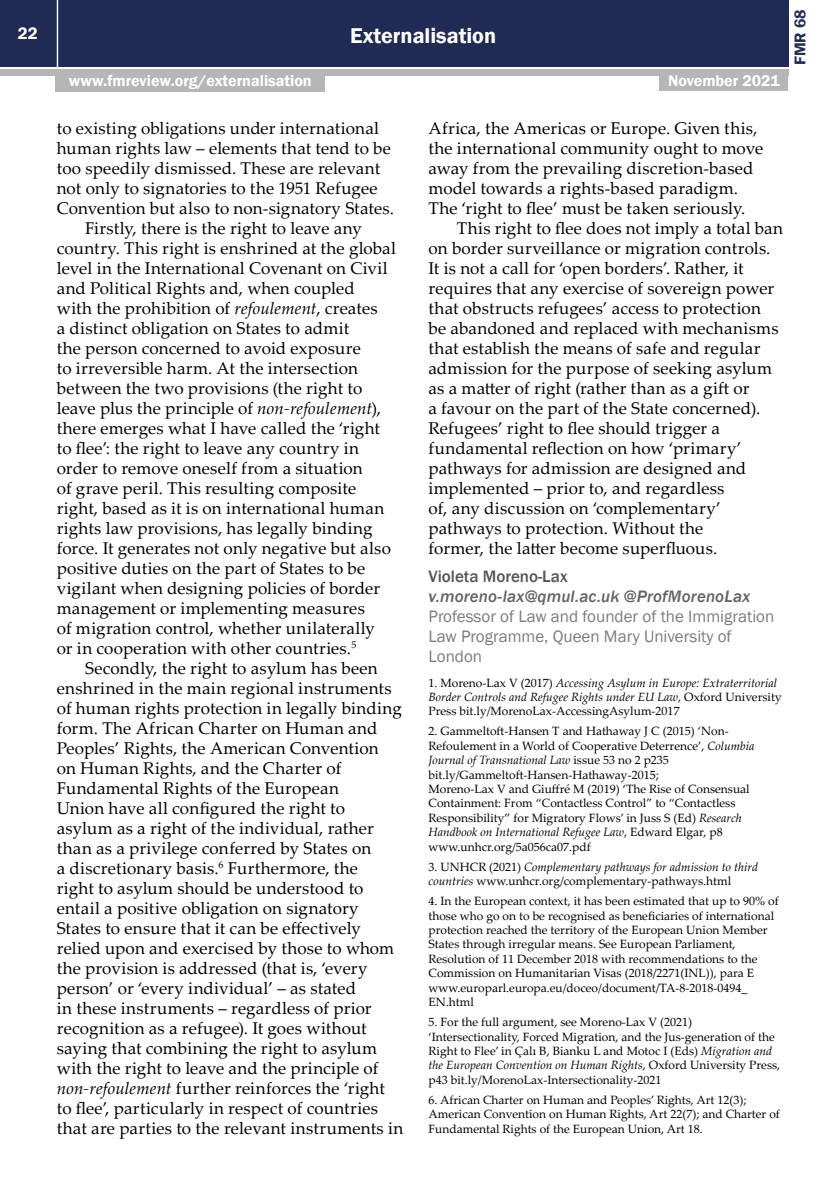
<style>
.page{position:relative;width:840px;height:1191px;background:#fff}
.page>*{position:absolute;margin:0;border:0;box-sizing:border-box;transform-origin:0 0}
.t1{font:600 22px "Franklin Gothic";color:#fff}
.t2{font:17px/20px "Palatino Linotype";letter-spacing:.01em;color:#000}
.t3{font:17px/20px "Franklin Gothic";color:#7c7c7c}
.t4{font:italic 500 17px "Franklin Gothic";letter-spacing:.01em;color:#636363}
.t5{font:500 17px "Franklin Gothic";color:#555}
.t6{font:600 17px "Franklin Gothic";color:#fff}
.t7{font:600 16px "Franklin Gothic";color:#fff}
.t8{font:600 16px "Franklin Gothic";color:#202b53}
.t9{font:12px/14.4px "Palatino Linotype";color:#000}
.t10{font:italic 12px/14.4px "Palatino Linotype";color:#000}
.s1{font-style:italic}
.s2{font-style:normal}
</style>
<div class="page">
<div style="left:0;top:0;width:787px;height:66px;background:#202b53"></div>
<div style="left:0;top:69px;width:787px;height:6px;background:#b6b6b6"></div>
<hr style="left:57px;top:0;width:1px;height:67px;background:#fff">
<div style="left:659px;top:73px;width:128px;height:18px;background:#b6b6b6"></div>
<div style="left:55px;top:74px;width:270px;height:18px;background:#b6b6b6"></div>
<p class="t6" style="left:18px;top:23px;width:21px">22</p>
<p class="t1" style="left:350px;top:22px;width:147px">Externalisation</p>
<p class="t7" style="left:69px;top:71px;width:244px">www.fmreview.org/externalisation</p>
<p class="t7" style="left:667px;top:71px;width:113px">November 2021</p>
<p class="t2" style="left:57px;top:117px;width:324px">to existing obligations under international</p>
<p class="t2" style="left:57px;top:137px;width:335px">human rights law – elements that tend to be</p>
<p class="t2" style="left:57px;top:157px;width:325px">too speedily dismissed. These are relevant</p>
<p class="t2" style="left:57px;top:177px;width:322px">not only to signatories to the 1951 Refugee</p>
<p class="t2" style="left:57px;top:197px;width:338px">Convention but also to non-signatory States.</p>
<p class="t2" style="left:85px;top:217px;width:278px">Firstly, there is the right to leave any</p>
<p class="t2" style="left:57px;top:237px;width:341px">country. This right is enshrined at the global</p>
<p class="t2" style="left:57px;top:257px;width:332px">level in the International Covenant on Civil</p>
<p class="t2" style="left:57px;top:277px;width:299px">and Political Rights and, when coupled</p>
<p class="t2" style="left:57px;top:297px;width:322px">with the prohibition of <span class="s1">refoulement</span>, creates</p>
<p class="t2" style="left:57px;top:317px;width:294px">a distinct obligation on States to admit</p>
<p class="t2" style="left:57px;top:337px;width:305px">the person concerned to avoid exposure</p>
<p class="t2" style="left:57px;top:357px;width:302px">to irreversible harm. At the intersection</p>
<p class="t2" style="left:57px;top:377px;width:307px">between the two provisions (the right to</p>
<p class="t2" style="left:57px;top:397px;width:326px">leave plus the principle of <span class="s1">non-refoulement</span>),</p>
<p class="t2" style="left:57px;top:417px;width:324px">there emerges what I have called the ‘right</p>
<p class="t2" style="left:57px;top:437px;width:304px">to flee’: the right to leave any country in</p>
<p class="t2" style="left:57px;top:457px;width:307px">order to remove oneself from a situation</p>
<p class="t2" style="left:57px;top:477px;width:301px">of grave peril. This resulting composite</p>
<p class="t2" style="left:57px;top:497px;width:329px">right, based as it is on international human</p>
<p class="t2" style="left:57px;top:517px;width:317px">rights law provisions, has legally binding</p>
<p class="t2" style="left:57px;top:537px;width:335px">force. It generates not only negative but also</p>
<p class="t2" style="left:57px;top:557px;width:310px">positive duties on the part of States to be</p>
<p class="t2" style="left:57px;top:577px;width:325px">vigilant when designing policies of border</p>
<p class="t2" style="left:57px;top:597px;width:309px">management or implementing measures</p>
<p class="t2" style="left:57px;top:617px;width:319px">of migration control, whether unilaterally</p>
<p class="t2" style="left:57px;top:637px;width:301px">or in cooperation with other countries.<sup>5</sup></p>
<p class="t2" style="left:85px;top:657px;width:294px">Secondly, the right to asylum has been</p>
<p class="t2" style="left:57px;top:677px;width:336px">enshrined in the main regional instruments</p>
<p class="t2" style="left:57px;top:697px;width:346px">of human rights protection in legally binding</p>
<p class="t2" style="left:57px;top:717px;width:322px">form. The African Charter on Human and</p>
<p class="t2" style="left:57px;top:737px;width:323px">Peoples’ Rights, the American Convention</p>
<p class="t2" style="left:57px;top:757px;width:286px">on Human Rights, and the Charter of</p>
<p class="t2" style="left:57px;top:777px;width:283px">Fundamental Rights of the European</p>
<p class="t2" style="left:57px;top:797px;width:290px">Union have all configured the right to</p>
<p class="t2" style="left:57px;top:817px;width:318px">asylum as a right of the individual, rather</p>
<p class="t2" style="left:57px;top:837px;width:316px">than as a privilege conferred by States on</p>
<p class="t2" style="left:57px;top:857px;width:302px">a discretionary basis.<sup>6</sup> Furthermore, the</p>
<p class="t2" style="left:57px;top:877px;width:308px">right to asylum should be understood to</p>
<p class="t2" style="left:57px;top:897px;width:303px">entail a positive obligation on signatory</p>
<p class="t2" style="left:57px;top:917px;width:305px">States to ensure that it can be effectively</p>
<p class="t2" style="left:57px;top:937px;width:339px">relied upon and exercised by those to whom</p>
<p class="t2" style="left:57px;top:957px;width:312px">the provision is addressed (that is, ‘every</p>
<p class="t2" style="left:57px;top:977px;width:301px">person’ or ‘every individual’ – as stated</p>
<p class="t2" style="left:57px;top:997px;width:316px">in these instruments – regardless of prior</p>
<p class="t2" style="left:57px;top:1017px;width:311px">recognition as a refugee). It goes without</p>
<p class="t2" style="left:57px;top:1037px;width:322px">saying that combining the right to asylum</p>
<p class="t2" style="left:57px;top:1057px;width:323px">with the right to leave and the principle of</p>
<p class="t2" style="left:57px;top:1077px;width:329px"><span class="s1">non-refoulement</span> further reinforces the ‘right</p>
<p class="t2" style="left:57px;top:1097px;width:322px">to flee’, particularly in respect of countries</p>
<p class="t2" style="left:57px;top:1117px;width:348px">that are parties to the relevant instruments in</p>
<p class="t2" style="left:428px;top:117px;width:336px">Africa, the Americas or Europe. Given this, the international community ought to move away from the prevailing discretion-based model towards a rights-based paradigm.<br>The ‘right to flee’ must be taken seriously.</p>
<p class="t2" style="left:428px;top:217px;width:356px;text-indent:28px">This right to flee does not imply a total ban on border surveillance or migration controls.<br>It is not a call for ‘open borders’. Rather, it requires that any exercise of sovereign power that obstructs refugees’ access to protection<br>be abandoned and replaced with mechanisms that establish the means of safe and regular admission for the purpose of seeking asylum as a matter of right (rather than as a gift or<br>a favour on the part of the State concerned).<br>Refugees’ right to flee should trigger a fundamental reflection on how ‘primary’ pathways for admission are designed and implemented – prior to, and regardless<br>of, any discussion on ‘complementary’ pathways to protection. Without the<br>former, the latter become superfluous.</p>
<p class="t5" style="left:428px;top:566px;width:140px">Violeta Moreno-Lax</p>
<p class="t4" style="left:428px;top:586px;width:323px">v.moreno-lax@qmul.ac.uk @ProfMorenoLax</p>
<p class="t3" style="left:428px;top:607px;width:347px">Professor of Law and founder of the Immigration<br>Law Programme, Queen Mary University of<br>London</p>
<p class="t10" style="left:428px;top:675px;width:354px"><span class="s2">1. Moreno-Lax V (2017)</span> Accessing Asylum in Europe: Extraterritorial<br>Border Controls and Refugee Rights under EU Law<span class="s2">, Oxford University<br>Press bit.ly/MorenoLax-AccessingAsylum-2017</span></p>
<p class="t9" style="left:428px;top:723px;width:327px">2. Gammeltoft-Hansen T and Hathaway J C (2015) ‘Non-Refoulement in a World of Cooperative Deterrence’, <span class="s1">Columbia Journal of Transnational Law</span> issue 53 no 2 p235 bit.ly/Gammeltoft-Hansen-Hathaway-2015;<br>Moreno-Lax V and Giuffré M (2019) ‘The Rise of Consensual Containment: From “Contactless Control” to “Contactless Responsibility” for Migratory Flows’ in Juss S (Ed) <span class="s1">Research Handbook on International Refugee Law</span>, Edward Elgar, p8 www.unhcr.org/5a056ca07.pdf</p>
<p class="t9" style="left:428px;top:859px;width:331px">3. UNHCR (2021) <span class="s1">Complementary pathways for admission to third countries</span> www.unhcr.org/complementary-pathways.html</p>
<p class="t9" style="left:428px;top:893px;width:351px">4. In the European context, it has been estimated that up to 90% of those who go on to be recognised as beneficiaries of international protection reached the territory of the European Union Member States through irregular means. See European Parliament, Resolution of 11 December 2018 with recommendations to the Commission on Humanitarian Visas (2018/2271(INL)), para E www.europarl.europa.eu/doceo/document/TA-8-2018-0494_ EN.html</p>
<p class="t9" style="left:428px;top:1014px;width:353px">5. For the full argument, see Moreno-Lax V (2021) ‘Intersectionality, Forced Migration, and the Jus-generation of the Right to Flee’ in Çalı B, Bianku L and Motoc I (Eds) <span class="s1">Migration and the European Convention on Human Rights</span>, Oxford University Press, p43 bit.ly/MorenoLax-Intersectionality-2021</p>
<p class="t9" style="left:428px;top:1092px;width:353px">6. African Charter on Human and Peoples’ Rights, Art 12(3);<br>American Convention on Human Rights, Art 22(7); and Charter of<br>Fundamental Rights of the European Union, Art 18.</p>
<p class="t8" style="left:789px;top:65px;width:57px;rotate:-90deg">FMR 68</p>
</div>
